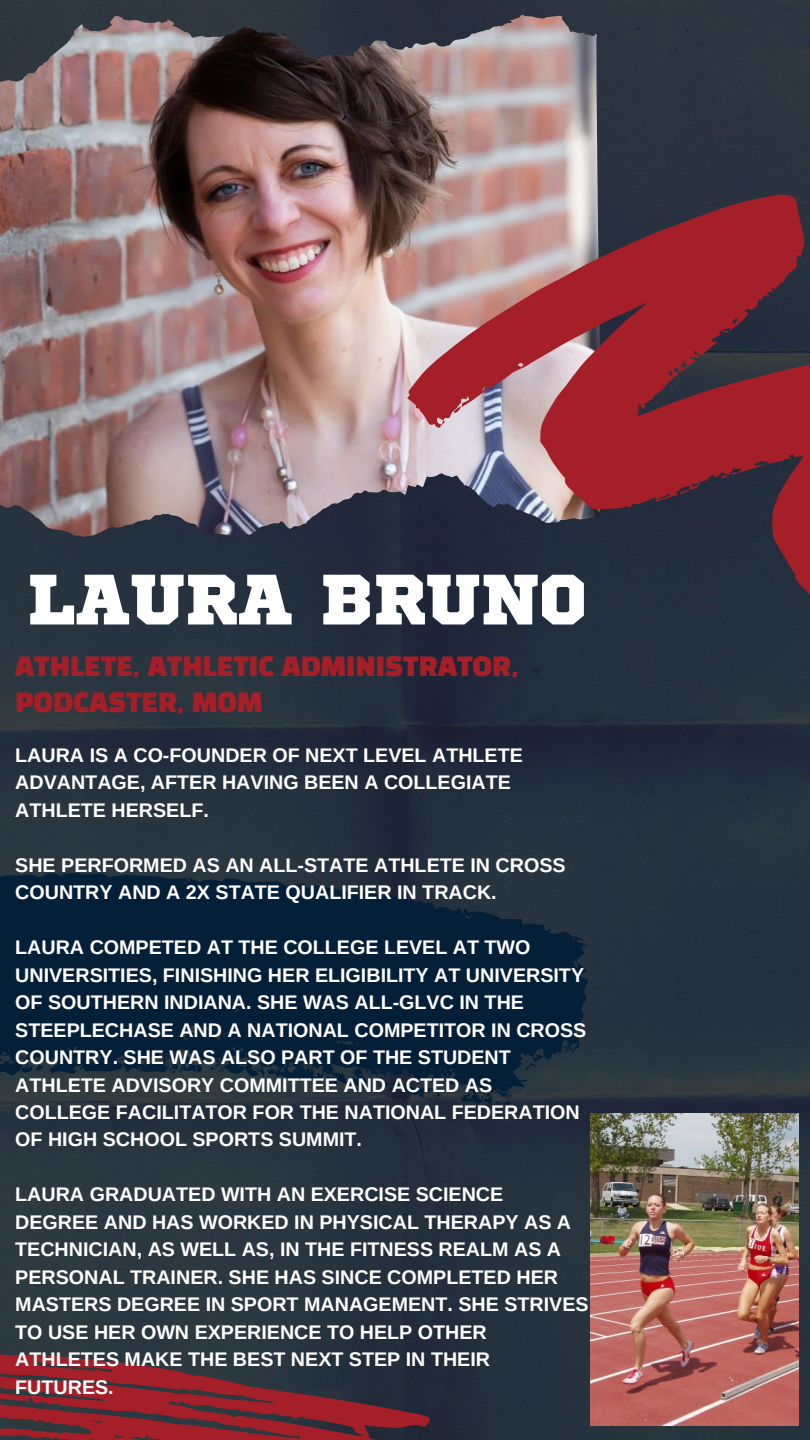
<style>
.page{position:relative;width:810px;height:1440px;background:#fff}
.page>*{position:absolute;margin:0;border:0;box-sizing:border-box;transform-origin:0 0}
.t1{font:71.1px "Sports World";color:#fff}
.t2{font:26px/36px "Black Han Sans";color:#a41f27}
.t3{font:700 19.7px/27.5px "Arimo";color:#fff}
</style>
<div class="page">
<img style="left:0;top:0;width:810px;height:1440px">
<img style="left:125px;top:15px;width:476px;height:463px">
<svg style="left:495px;top:1106px;width:17px;height:2px"></svg>
<svg style="left:0;top:874px;width:589px;height:232px;background:#0c243a"></svg>
<svg style="left:567px;top:1045px;width:11px;height:12px"></svg>
<svg style="left:78px;top:1064px;width:4px;height:6px"></svg>
<svg style="left:325px;top:1072px;width:5px;height:10px"></svg>
<svg style="left:583px;top:942px;width:5px;height:5px"></svg>
<svg style="left:217px;top:1032px;width:3px;height:6px"></svg>
<svg style="left:303px;top:1063px;width:6px;height:4px"></svg>
<svg style="left:376px;top:1072px;width:79px;height:27px;background:#1b2a3a"></svg>
<svg style="left:22px;top:1053px;width:7px;height:11px"></svg>
<svg style="left:484px;top:1091px;width:5px;height:7px"></svg>
<svg style="left:233px;top:1058px;width:4px;height:5px"></svg>
<svg style="left:280px;top:1068px;width:7px;height:3px"></svg>
<svg style="left:171px;top:1054px;width:37px;height:20px"></svg>
<svg style="left:407px;top:195px;width:403px;height:408px;background:#7e4751"></svg>
<svg style="left:453px;top:406px;width:8px;height:7px"></svg>
<svg style="left:678px;top:365px;width:5px;height:8px"></svg>
<svg style="left:640px;top:405px;width:6px;height:4px"></svg>
<svg style="left:680px;top:489px;width:9px;height:5px"></svg>
<svg style="left:722px;top:472px;width:16px;height:6px"></svg>
<svg style="left:0;top:1332px;width:433px;height:108px;background:#5b2b34"></svg>
<img style="left:591px;top:1114px;width:207px;height:312px">
<p class="t1" style="left:27px;top:568px;width:561px">LAURA BRUNO</p>
<p class="t2" style="left:15px;top:651px;width:505px">ATHLETE, ATHLETIC ADMINISTRATOR,<br>PODCASTER, MOM</p>
<p class="t3" style="left:15px;top:741px;width:509px">LAURA IS A CO-FOUNDER OF NEXT LEVEL ATHLETE<br>ADVANTAGE, AFTER HAVING BEEN A COLLEGIATE<br>ATHLETE HERSELF.</p>
<p class="t3" style="left:15px;top:851px;width:552px">SHE PERFORMED AS AN ALL-STATE ATHLETE IN CROSS<br>COUNTRY AND A 2X STATE QUALIFIER IN TRACK.</p>
<p class="t3" style="left:15px;top:934px;width:573px">LAURA COMPETED AT THE COLLEGE LEVEL AT TWO UNIVERSITIES, FINISHING HER ELIGIBILITY AT UNIVERSITY OF SOUTHERN INDIANA. SHE WAS ALL-GLVC IN THE STEEPLECHASE AND A NATIONAL COMPETITOR IN CROSS COUNTRY. SHE WAS ALSO PART OF THE STUDENT ATHLETE ADVISORY COMMITTEE AND ACTED AS COLLEGE FACILITATOR FOR THE NATIONAL FEDERATION OF HIGH SCHOOL SPORTS SUMMIT.</p>
<p class="t3" style="left:15px;top:1181px;width:575px">LAURA GRADUATED WITH AN EXERCISE SCIENCE DEGREE AND HAS WORKED IN PHYSICAL THERAPY AS A TECHNICIAN, AS WELL AS, IN THE FITNESS REALM AS A PERSONAL TRAINER. SHE HAS SINCE COMPLETED HER MASTERS DEGREE IN SPORT MANAGEMENT. SHE STRIVES TO USE HER OWN EXPERIENCE TO HELP OTHER ATHLETES MAKE THE BEST NEXT STEP IN THEIR FUTURES.</p>
</div>
